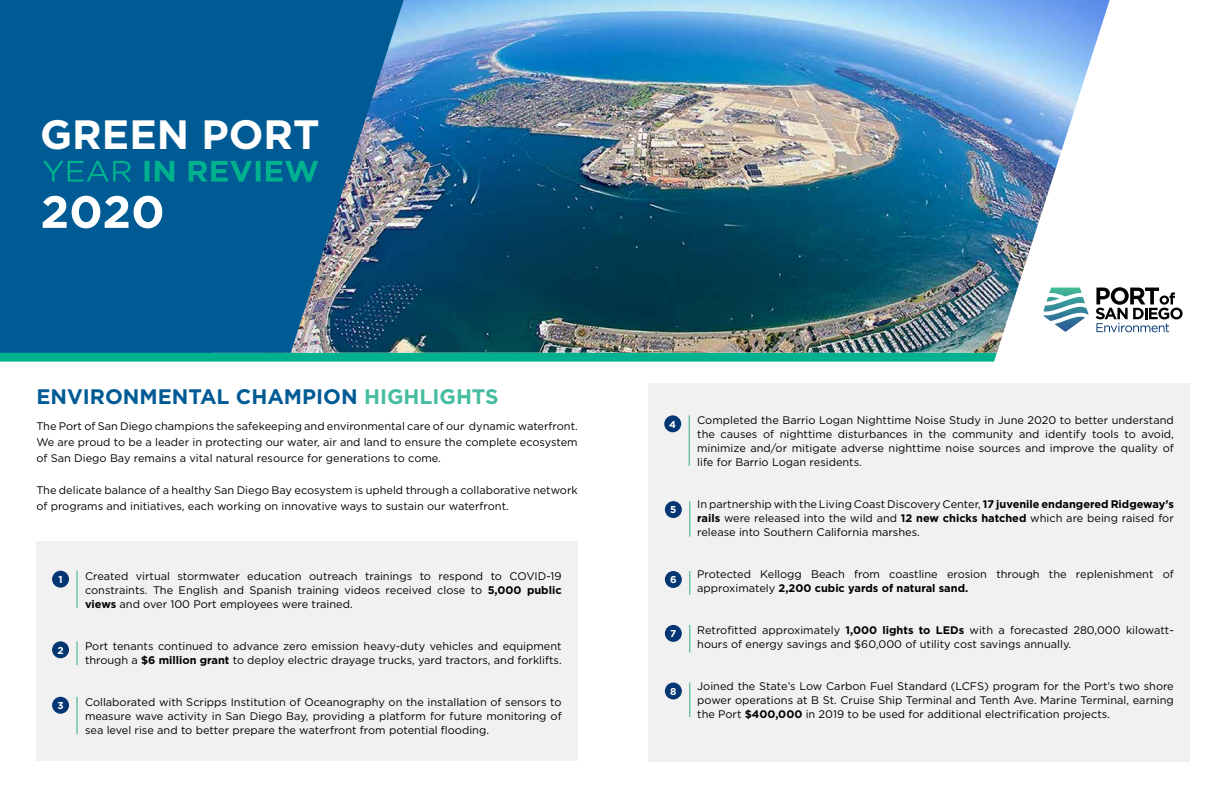
<style>
.page{position:relative;width:1224px;height:792px;background:#fff}
.page>*{position:absolute;margin:0;border:0;box-sizing:border-box;transform-origin:0 0}
.t1{font:700 40.9px "Gotham";color:#fff}
.t2{font:700 21px "Gotham";color:#005b94}
.t3{font:11px/14px "Gotham";color:#000;text-align:justify}
.t4{font:700 10px "Gotham";color:#fff}
.s1{color:#46bda1}
.s2{font-weight:700}
</style>
<div class="page">
<div style="left:36px;top:541px;width:542px;height:220px;background:#f1f1f2"></div>
<div style="left:648px;top:383px;width:542px;height:378px;background:#f1f1f2"></div>
<svg style="left:0;top:353px;width:997px;height:9px;background:#0bb494"></svg>
<img style="left:404px;top:0;width:706px;height:353px">
<svg style="left:1096px;top:287px;width:87px;height:45px"></svg>
<svg style="left:1043px;top:288px;width:46px;height:44px"></svg>
<hr style="left:77px;top:571px;width:1px;height:37px;background:#33ac88">
<div style="left:52px;top:571px;width:17px;height:17px;background:#043673;border-radius:50%"></div>
<hr style="left:77px;top:697px;width:1px;height:37px;background:#33ac88">
<div style="left:52px;top:697px;width:17px;height:17px;background:#043673;border-radius:50%"></div>
<svg style="left:77px;top:641px;width:1px;height:24px"></svg>
<div style="left:52px;top:641px;width:17px;height:17px;background:#043673;border-radius:50%"></div>
<hr style="left:689px;top:415px;width:1px;height:51px;background:#33ac88">
<div style="left:664px;top:415px;width:17px;height:17px;background:#043673;border-radius:50%"></div>
<svg style="left:690px;top:571px;width:1px;height:24px"></svg>
<div style="left:665px;top:571px;width:17px;height:17px;background:#043673;border-radius:50%"></div>
<hr style="left:690px;top:501px;width:1px;height:36px;background:#33ac88">
<div style="left:665px;top:501px;width:17px;height:17px;background:#043673;border-radius:50%"></div>
<svg style="left:690px;top:625px;width:1px;height:27px"></svg>
<div style="left:665px;top:625px;width:17px;height:17px;background:#043673;border-radius:50%"></div>
<hr style="left:690px;top:683px;width:1px;height:34px;background:#33ac88">
<div style="left:665px;top:683px;width:17px;height:16px;background:#043673;border-radius:50%"></div>
<svg style="left:0;top:0;width:404px;height:353px;background:#0e5f93"></svg>
<svg style="left:43px;top:161px;width:275px;height:21px;background:#007b91"></svg>
<svg style="left:43px;top:196px;width:119px;height:32px"></svg>
<h1 class="t1" style="left:40px;top:108px;width:281px">GREEN PORT</h1>
<h2 class="t2" style="left:36px;top:383px;width:464px">ENVIRONMENTAL CHAMPION <span class="s1">HIGHLIGHTS</span></h2>
<p class="t3" style="left:36px;top:418px;width:543px;line-height:16px">The Port of San Diego champions the safekeeping and environmental care of our dynamic waterfront.<br>We are proud to be a leader in protecting our water, air and land to ensure the complete ecosystem of San Diego Bay remains a vital natural resource for generations to come.</p>
<p class="t3" style="left:36px;top:482px;width:543px;line-height:16px">The delicate balance of a healthy San Diego Bay ecosystem is upheld through a collaborative network of programs and initiatives, each working on innovative ways to sustain our waterfront.</p>
<p class="t4" style="left:58px;top:573px;width:6px">1</p>
<p class="t4" style="left:57px;top:643px;width:8px">2</p>
<p class="t4" style="left:57px;top:699px;width:8px">3</p>
<p class="t3" style="left:85px;top:568px;width:478px">Created virtual stormwater education outreach trainings to respond to COVID-19 constraints. The English and Spanish training videos received close to <span class="s2">5,000 public views</span> and over 100 Port employees were trained.</p>
<p class="t3" style="left:85px;top:638px;width:478px">Port tenants continued to advance zero emission heavy-duty vehicles and equipment through a <span class="s2">$6 million grant</span> to deploy electric drayage trucks, yard tractors, and forklifts.</p>
<p class="t3" style="left:85px;top:694px;width:478px">Collaborated with Scripps Institution of Oceanography on the installation of sensors to measure wave activity in San Diego Bay, providing a platform for future monitoring of sea level rise and to better prepare the waterfront from potential flooding.</p>
<p class="t4" style="left:669px;top:417px;width:8px">4</p>
<p class="t4" style="left:670px;top:503px;width:8px">5</p>
<p class="t4" style="left:670px;top:573px;width:8px">6</p>
<p class="t4" style="left:670px;top:627px;width:8px">7</p>
<p class="t4" style="left:670px;top:685px;width:8px">8</p>
<p class="t3" style="left:697px;top:413px;width:478px">Completed the Barrio Logan Nighttime Noise Study in June 2020 to better understand the causes of nighttime disturbances in the community and identify tools to avoid, minimize and/or mitigate adverse nighttime noise sources and improve the quality of life for Barrio Logan residents.</p>
<p class="t3" style="left:697px;top:497px;width:478px">In partnership with the Living Coast Discovery Center, <span class="s2">17 juvenile endangered Ridgeway’s rails</span> were released into the wild and <span class="s2">12 new chicks hatched</span> which are being raised for release into Southern California marshes.</p>
<p class="t3" style="left:697px;top:567px;width:478px">Protected Kellogg Beach from coastline erosion through the replenishment of approximately <span class="s2">2,200 cubic yards of natural sand.</span></p>
<p class="t3" style="left:697px;top:623px;width:478px">Retrofitted approximately <span class="s2">1,000 lights to LEDs</span> with a forecasted 280,000 kilowatt&shy;hours of energy savings and $60,000 of utility cost savings annually.</p>
<p class="t3" style="left:697px;top:679px;width:478px">Joined the State’s Low Carbon Fuel Standard (LCFS) program for the Port’s two shore power operations at B St. Cruise Ship Terminal and Tenth Ave. Marine Terminal, earning the Port <span class="s2">$400,000</span> in 2019 to be used for additional electrification projects.</p>
</div>
